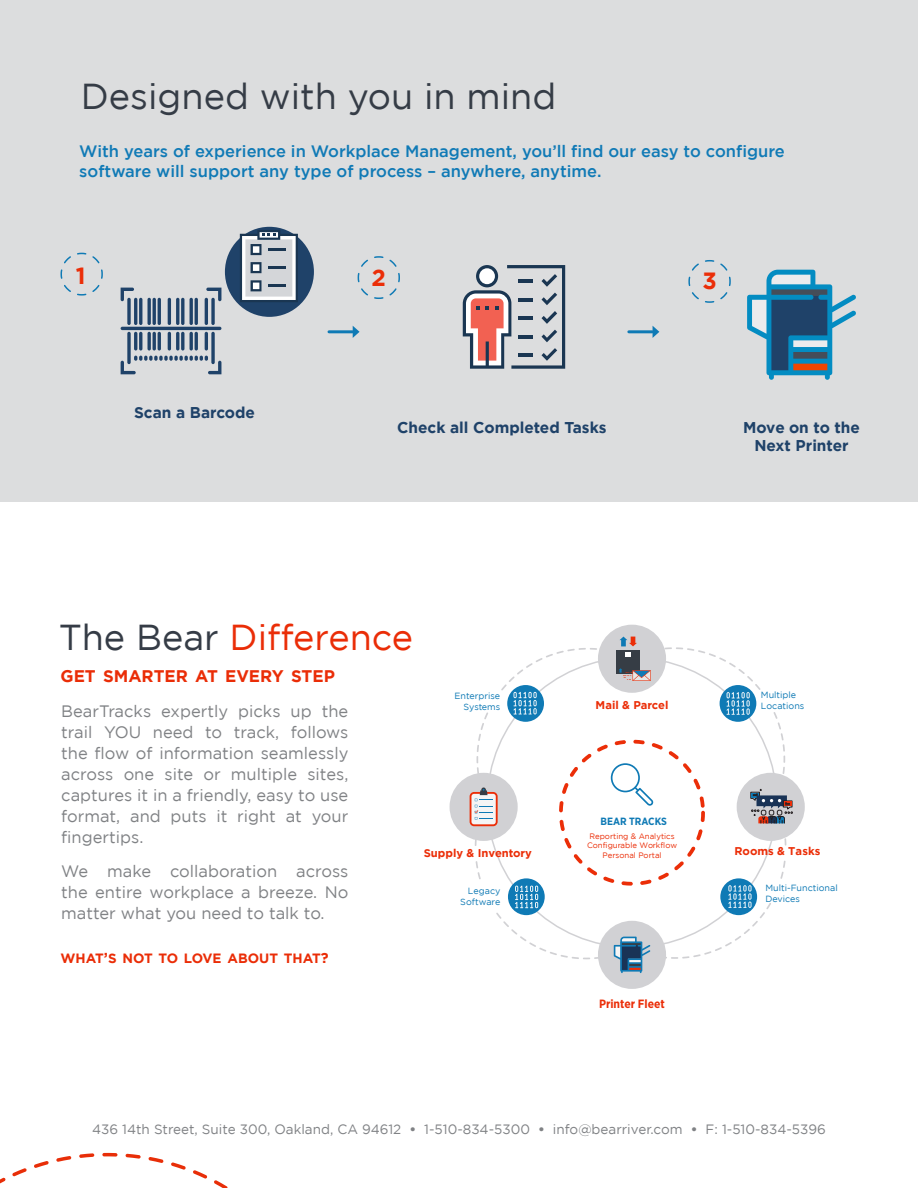
<style>
.page{position:relative;width:918px;height:1188px;background:#fff}
.page>*{position:absolute;margin:0;border:0;box-sizing:border-box;transform-origin:0 0}
.t1{font:36px "Gotham";color:#353c46}
.t2{font:36px "Gotham";color:#ea2d07}
.t3{font:700 23.4px "Gotham";color:#eb2e08}
.t4{font:700 16.8px "Gotham";color:#ea2d07}
.t5{font:16.5px/21px "Gotham";color:#808285;text-align:justify}
.t6{font:500 16.5px/19.8px "Gotham";color:#107ab6}
.t7{font:700 15.6px/18.8px "Gotham";color:#1f4269;text-align:center}
.t8{font:13.5px "Gotham";color:#808285}
.t9{font:700 13.5px "Gotham";color:#ea2d07}
.t10{font:700 12px "Gotham Narrow";color:#eb2e08}
.t11{font:700 11.25px "Gotham";color:#eb2e08}
.t12{font:700 10.5px "Gotham Narrow";color:#0f7ab5}
.t13{font:9px/10.8px "Gotham";color:#0f7ab5}
.t14{font:7.8px/9.4px "Gotham";color:#eb2e08;text-align:center}
.s1{color:#353c46}
.s2{font-size:14.4px}
.s3{font-weight:700}
</style>
<div class="page">
<svg style="left:214px;top:1180px;width:14px;height:8px"></svg>
<svg style="left:34px;top:1161px;width:15px;height:7px"></svg>
<svg style="left:148px;top:1157px;width:16px;height:6px"></svg>
<svg style="left:171px;top:1162px;width:15px;height:8px"></svg>
<svg style="left:79px;top:1153px;width:15px;height:5px"></svg>
<svg style="left:125px;top:1154px;width:16px;height:5px"></svg>
<svg style="left:56px;top:1156px;width:15px;height:6px"></svg>
<svg style="left:102px;top:1153px;width:16px;height:4px"></svg>
<svg style="left:193px;top:1170px;width:14px;height:9px"></svg>
<svg style="left:0;top:1178px;width:6px;height:6px"></svg>
<svg style="left:12px;top:1168px;width:15px;height:8px"></svg>
<div style="left:0;top:0;width:918px;height:501px;background:#dcddde"></div>
<svg style="left:357px;top:256px;width:43px;height:43px"></svg>
<hr style="left:329px;top:330px;width:23px;height:3px;background:#0f7ab5">
<svg style="left:353px;top:326px;width:7px;height:12px"></svg>
<hr style="left:629px;top:330px;width:23px;height:3px;background:#0f7ab5">
<svg style="left:653px;top:326px;width:6px;height:12px"></svg>
<svg style="left:60px;top:252px;width:43px;height:44px"></svg>
<svg style="left:463px;top:265px;width:102px;height:104px"></svg>
<hr style="left:518px;top:280px;width:15px;height:3px;background:#1a3652">
<hr style="left:518px;top:298px;width:15px;height:3px;background:#1a3652">
<hr style="left:518px;top:317px;width:15px;height:3px;background:#1a3652">
<hr style="left:518px;top:335px;width:15px;height:4px;background:#1a3652">
<hr style="left:518px;top:354px;width:15px;height:3px;background:#1a3652">
<svg style="left:127px;top:332px;width:4px;height:32px"></svg>
<svg style="left:211px;top:332px;width:4px;height:32px"></svg>
<hr style="left:134px;top:332px;width:3px;height:19px;background:#1f4269;border-radius:2px">
<hr style="left:139px;top:332px;width:3px;height:19px;background:#1f4269;border-radius:2px">
<hr style="left:148px;top:332px;width:3px;height:19px;background:#1f4269;border-radius:2px">
<hr style="left:153px;top:332px;width:3px;height:19px;background:#1f4269;border-radius:2px">
<hr style="left:158px;top:332px;width:3px;height:19px;background:#1f4269;border-radius:2px">
<hr style="left:168px;top:332px;width:3px;height:19px;background:#1f4269;border-radius:2px">
<hr style="left:176px;top:332px;width:3px;height:19px;background:#1f4269;border-radius:2px">
<hr style="left:181px;top:332px;width:3px;height:19px;background:#1f4269;border-radius:2px">
<hr style="left:190px;top:332px;width:3px;height:19px;background:#1f4269;border-radius:2px">
<hr style="left:195px;top:332px;width:3px;height:19px;background:#1f4269;border-radius:2px">
<hr style="left:205px;top:332px;width:3px;height:19px;background:#1f4269;border-radius:2px">
<svg style="left:127px;top:298px;width:4px;height:27px"></svg>
<svg style="left:211px;top:298px;width:4px;height:27px"></svg>
<hr style="left:134px;top:298px;width:3px;height:27px;background:#1f4269;border-radius:2px">
<hr style="left:139px;top:298px;width:3px;height:27px;background:#1f4269;border-radius:2px">
<hr style="left:148px;top:298px;width:3px;height:27px;background:#1f4269;border-radius:2px">
<hr style="left:153px;top:298px;width:3px;height:27px;background:#1f4269;border-radius:2px">
<hr style="left:158px;top:298px;width:3px;height:27px;background:#1f4269;border-radius:2px">
<hr style="left:168px;top:298px;width:3px;height:27px;background:#1f4269;border-radius:2px">
<hr style="left:176px;top:298px;width:3px;height:27px;background:#1f4269;border-radius:2px">
<hr style="left:181px;top:298px;width:3px;height:27px;background:#1f4269;border-radius:2px">
<hr style="left:190px;top:298px;width:3px;height:27px;background:#1f4269;border-radius:2px">
<hr style="left:195px;top:298px;width:3px;height:27px;background:#1f4269;border-radius:2px">
<hr style="left:205px;top:298px;width:3px;height:27px;background:#1f4269;border-radius:2px">
<svg style="left:121px;top:356px;width:100px;height:18px"></svg>
<svg style="left:206px;top:288px;width:15px;height:13px"></svg>
<svg style="left:121px;top:288px;width:13px;height:13px"></svg>
<hr style="left:121px;top:327px;width:100px;height:3px;background:#1f4269;border-radius:2px">
<div style="left:225px;top:227px;width:89px;height:90px;background:#1f4269;border-radius:50%"></div>
<svg style="left:240px;top:230px;width:58px;height:72px;background:#acb4bd"></svg>
<svg style="left:688px;top:260px;width:43px;height:43px"></svg>
<svg style="left:747px;top:270px;width:109px;height:110px"></svg>
<div style="left:598px;top:921px;width:68px;height:68px;background:#d1d1d4;border-radius:50%"></div>
<div style="left:598px;top:625px;width:68px;height:68px;background:#d1d1d4;border-radius:50%"></div>
<div style="left:737px;top:773px;width:68px;height:68px;background:#d1d1d4;border-radius:50%"></div>
<div style="left:450px;top:773px;width:68px;height:68px;background:#d1d1d4;border-radius:50%"></div>
<svg style="left:470px;top:792px;width:28px;height:34px"></svg>
<div style="left:471px;top:794px;width:25px;height:30px;background:linear-gradient(to bottom,#f5f5f5,#f5f5f5);border-radius:3px"></div>
<svg style="left:475px;top:637px;width:318px;height:336px"></svg>
<h1 class="t1" style="left:81px;top:76px;width:477px">Designed with you in mind</h1>
<p class="t6" style="left:79px;top:141px;width:707px">With years of experience in Workplace Management, you’ll find our easy to configure software will support any type of process – anywhere, anytime.</p>
<h2 class="t3" style="left:76px;top:262px;width:11px">1</h2>
<h2 class="t3" style="left:702px;top:268px;width:16px">3</h2>
<h2 class="t3" style="left:372px;top:264px;width:16px">2</h2>
<p class="t7" style="left:134px;top:403px;width:122px">Scan a Barcode</p>
<p class="t7" style="left:397px;top:417px;width:211px">Check all Completed Tasks</p>
<p class="t7" style="left:743px;top:417px;width:118px">Move on to the<br>Next Printer</p>
<h1 class="t2" style="left:59px;top:618px;width:356px"><span class="s1">The Bear</span> Difference</h1>
<p class="t4" style="left:60px;top:666px;width:276px">GET SMARTER AT EVERY STEP</p>
<p class="t5" style="left:61px;top:700px;width:289px">BearTracks expertly picks up the trail YOU need to track, follows the flow of information seamlessly across one site or multiple sites, captures it in a friendly, easy to use format, and puts it right at your fingertips.</p>
<p class="t5" style="left:61px;top:861px;width:289px">We make collaboration across the entire workplace a breeze. No matter what you need to talk to.</p>
<p class="t9" style="left:60px;top:950px;width:270px">WHAT<span class="s2">’</span>S NOT TO LOVE ABOUT THAT<span class="s2">?</span></p>
<p class="t13" style="left:455px;top:690px;width:47px;text-align:right">Enterprise<br>Systems</p>
<p class="t11" style="left:596px;top:699px;width:74px">Mail &amp; Parcel</p>
<p class="t12" style="left:601px;top:815px;width:68px">BEAR TRACKS</p>
<p class="t13" style="left:761px;top:689px;width:45px">Multiple<br>Locations</p>
<p class="t14" style="left:587px;top:831px;width:92px">Reporting &amp; Analytics<br>Configurable Workflow<br>Personal Portal</p>
<p class="t11" style="left:424px;top:846px;width:110px">Supply &amp; Inventory</p>
<p class="t11" style="left:734px;top:845px;width:87px">Rooms &amp; Tasks</p>
<p class="t13" style="left:460px;top:885px;width:42px;text-align:right">Legacy<br>Software</p>
<p class="t13" style="left:765px;top:882px;width:74px">Multi-Functional<br>Devices</p>
<p class="t10" style="left:599px;top:996px;width:67px">Printer Fleet</p>
<p class="t8" style="left:92px;top:1122px;width:735px">436 14th Street, Suite 300, Oakland, CA 94612 <span class="s3">•</span> 1-510-834-5300 <span class="s3">•</span> info@bearriver.com <span class="s3">•</span> F: 1-510-834-5396</p>
</div>
